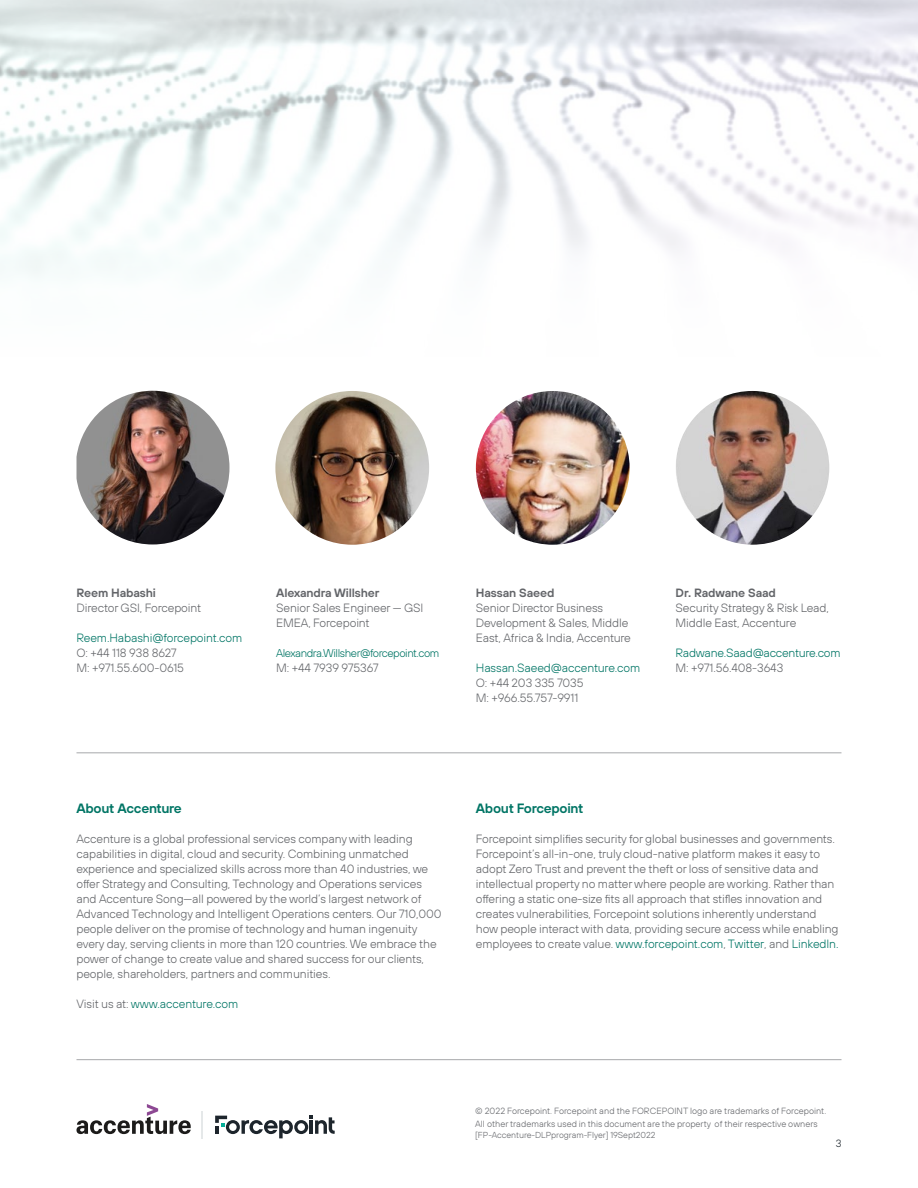
<style>
.page{position:relative;width:918px;height:1188px;background:#fff}
.page>*{position:absolute;margin:0;border:0;box-sizing:border-box;transform-origin:0 0}
.t1{font:600 13.5px "FP Sans";letter-spacing:-.02em;color:#007565}
.t2{font:300 12px/15px "FP Sans";letter-spacing:-.01em;color:#636569}
.t3{font:300 12px "FP Sans";letter-spacing:-.01em;color:#007565}
.t4{font:600 12px "FP Sans";letter-spacing:-.01em;color:#636569}
.t5{font:300 11.25px "FP Sans";letter-spacing:-.04em;color:#007565}
.t6{font:300 10.5px "FP Sans";color:#1d252c}
.t7{font:300 9px/12.1px "FP Sans";color:#636569}
.t8{font:300 8.7px "FP Sans";letter-spacing:-.01em;color:#636569}
.s1{color:#636569}
.s2{color:#007565}
</style>
<div class="page">
<hr style="left:76px;top:1059px;width:766px;height:1px;background:#a7a8aa">
<svg style="left:202px;top:1111px;width:1px;height:27px"></svg>
<svg style="left:76px;top:1104px;width:115px;height:30px"></svg>
<svg style="left:215px;top:1116px;width:120px;height:22px"></svg>
<img style="left:0;top:0;width:918px;height:432px">
<hr style="left:76px;top:753px;width:765px;height:1px;background:#a7a8aa">
<img style="left:76px;top:391px;width:154px;height:153px">
<img style="left:676px;top:391px;width:153px;height:154px;border-radius:77px">
<img style="left:476px;top:391px;width:154px;height:154px;border-radius:77px">
<img style="left:275px;top:391px;width:154px;height:154px;border-radius:77px">
<p class="t4" style="left:76px;top:585px;width:81px">Reem Habashi</p>
<p class="t2" style="left:76px;top:601px;width:126px">Director GSI, Forcepoint</p>
<p class="t3" style="left:76px;top:631px;width:167px">Reem.Habashi@forcepoint.com</p>
<p class="t2" style="left:76px;top:646px;width:109px">O: +44 118 938 8627<br>M: +971.55.600-0615</p>
<p class="t4" style="left:276px;top:585px;width:105px">Alexandra Willsher</p>
<p class="t2" style="left:276px;top:601px;width:149px">Senior Sales Engineer — GSI<br>EMEA, Forcepoint</p>
<p class="t5" style="left:276px;top:647px;width:165px">Alexandra.Willsher@forcepoint.com</p>
<p class="t2" style="left:276px;top:661px;width:104px">M: +44 7939 975367</p>
<p class="t4" style="left:476px;top:585px;width:80px">Hassan Saeed</p>
<p class="t2" style="left:476px;top:601px;width:157px">Senior Director Business<br>Development &amp; Sales, Middle<br>East, Africa &amp; India, Accenture</p>
<p class="t3" style="left:476px;top:661px;width:166px">Hassan.Saeed@accenture.com</p>
<p class="t2" style="left:476px;top:676px;width:109px">O: +44 203 335 7035<br>M: +966.55.757-9911</p>
<p class="t4" style="left:676px;top:585px;width:102px">Dr. Radwane Saad</p>
<p class="t2" style="left:676px;top:601px;width:155px">Security Strategy &amp; Risk Lead,<br>Middle East, Accenture</p>
<p class="t3" style="left:676px;top:646px;width:167px">Radwane.Saad@accenture.com</p>
<p class="t2" style="left:676px;top:661px;width:109px">M: +971.56.408-3643</p>
<p class="t1" style="left:77px;top:800px;width:107px">About Accenture</p>
<p class="t2" style="left:77px;top:831px;width:367px">Accenture is a global professional services company with leading capabilities in digital, cloud and security. Combining unmatched experience and specialized skills across more than 40 industries, we offer Strategy and Consulting, Technology and Operations services and Accenture Song—all powered by the world’s largest network of Advanced Technology and Intelligent Operations centers. Our 710,000 people deliver on the promise of technology and human ingenuity every day, serving clients in more than 120 countries. We embrace the power of change to create value and shared success for our clients, people, shareholders, partners and communities.</p>
<p class="t3" style="left:77px;top:997px;width:163px"><span class="s1">Visit us at:</span> www.accenture.com</p>
<p class="t1" style="left:476px;top:800px;width:109px">About Forcepoint</p>
<p class="t2" style="left:476px;top:831px;width:364px">Forcepoint simplifies security for global businesses and governments.<br>Forcepoint’s all-in-one, truly cloud-native platform makes it easy to adopt Zero Trust and prevent the theft or loss of sensitive data and intellectual property no matter where people are working. Rather than offering a static one-size fits all approach that stifles innovation and creates vulnerabilities, Forcepoint solutions inherently understand how people interact with data, providing secure access while enabling employees to create value. <span class="s2">www.forcepoint.com</span>, <span class="s2">Twitter</span>, and <span class="s2">LinkedIn.</span></p>
<p class="t7" style="left:475px;top:1105px;width:353px">© 2022 Forcepoint. Forcepoint and the FORCEPOINT logo are trademarks of Forcepoint.<br>All other trademarks used in this document are the property of their respective owners</p>
<p class="t8" style="left:475px;top:1130px;width:182px">[FP-Accenture-DLPprogram-Flyer] 19Sept2022</p>
<p class="t6" style="left:836px;top:1137px;width:7px">3</p>
</div>
